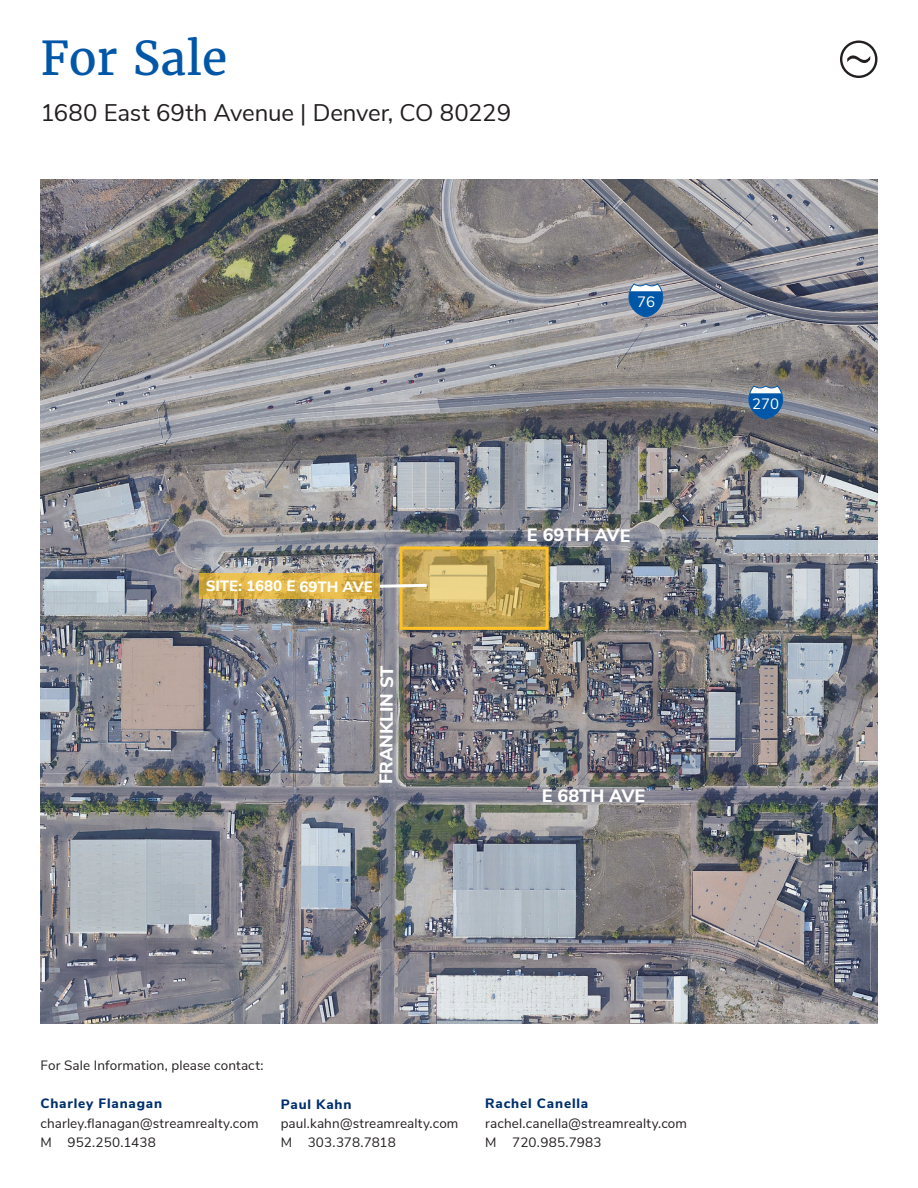
<style>
.page{position:relative;width:918px;height:1188px;background:#fff}
.page>*{position:absolute;margin:0;border:0;box-sizing:border-box;transform-origin:0 0}
.t1{font:46.5px "Merriweather";color:#0157a7}
.t2{font:24px "Nunito Sans";letter-spacing:-.005em;color:#231f20}
.t3{font:800 18px "Nunito Sans";letter-spacing:-.01em;color:#fff}
.t4{font:800 15px "Nunito Sans";color:#fff}
.t5{font:15px "Nunito Sans";color:#fff}
.t6{font:13.5px/19.5px "Nunito Sans";letter-spacing:.01em;color:#231f20}
.t7{font:800 13.5px "Nunito Sans";letter-spacing:.06em;color:#002f6b}
</style>
<div class="page">
<img style="left:40px;top:179px;width:838px;height:844px">
<svg style="left:840px;top:40px;width:37px;height:38px"></svg>
<svg style="left:199px;top:573px;width:181px;height:26px;background:#deb447"></svg>
<svg style="left:403px;top:550px;width:142px;height:76px;background:#c5a85a"></svg>
<div style="left:399px;top:546px;width:150px;height:84px;border:3px solid #fec224"></div>
<svg style="left:377px;top:582px;width:53px;height:7px"></svg>
<svg style="left:628px;top:283px;width:36px;height:34px"></svg>
<svg style="left:748px;top:385px;width:35px;height:35px"></svg>
<h1 class="t1" style="left:40px;top:29px;width:188px">For Sale</h1>
<h2 class="t2" style="left:40px;top:96px;width:472px">1680 East 69th Avenue | Denver, CO 80229</h2>
<p class="t5" style="left:637px;top:291px;width:19px">76</p>
<p class="t4" style="left:206px;top:574px;width:168px;rotate:1deg">SITE: 1680 E 69TH AVE</p>
<h3 class="t3" style="left:373px;top:784px;width:120px;rotate:-90deg">FRANKLIN ST</h3>
<h3 class="t3" style="left:527px;top:522px;width:105px">E 69TH AVE</h3>
<h3 class="t3" style="left:542px;top:782px;width:105px">E 68TH AVE</h3>
<p class="t5" style="left:752px;top:393px;width:28px">270</p>
<p class="t6" style="left:40px;top:1054px;width:224px">For Sale Information, please contact:</p>
<p class="t7" style="left:41px;top:1094px;width:123px">Charley Flanagan</p>
<p class="t6" style="left:41px;top:1113px;width:220px">charley.flanagan@streamrealty.com<br>M 952.250.1438</p>
<p class="t7" style="left:281px;top:1094px;width:72px">Paul Kahn</p>
<p class="t6" style="left:281px;top:1113px;width:179px">paul.kahn@streamrealty.com<br>M 303.378.7818</p>
<p class="t7" style="left:485px;top:1094px;width:105px">Rachel Canella</p>
<p class="t6" style="left:485px;top:1113px;width:203px">rachel.canella@streamrealty.com<br>M 720.985.7983</p>
</div>
